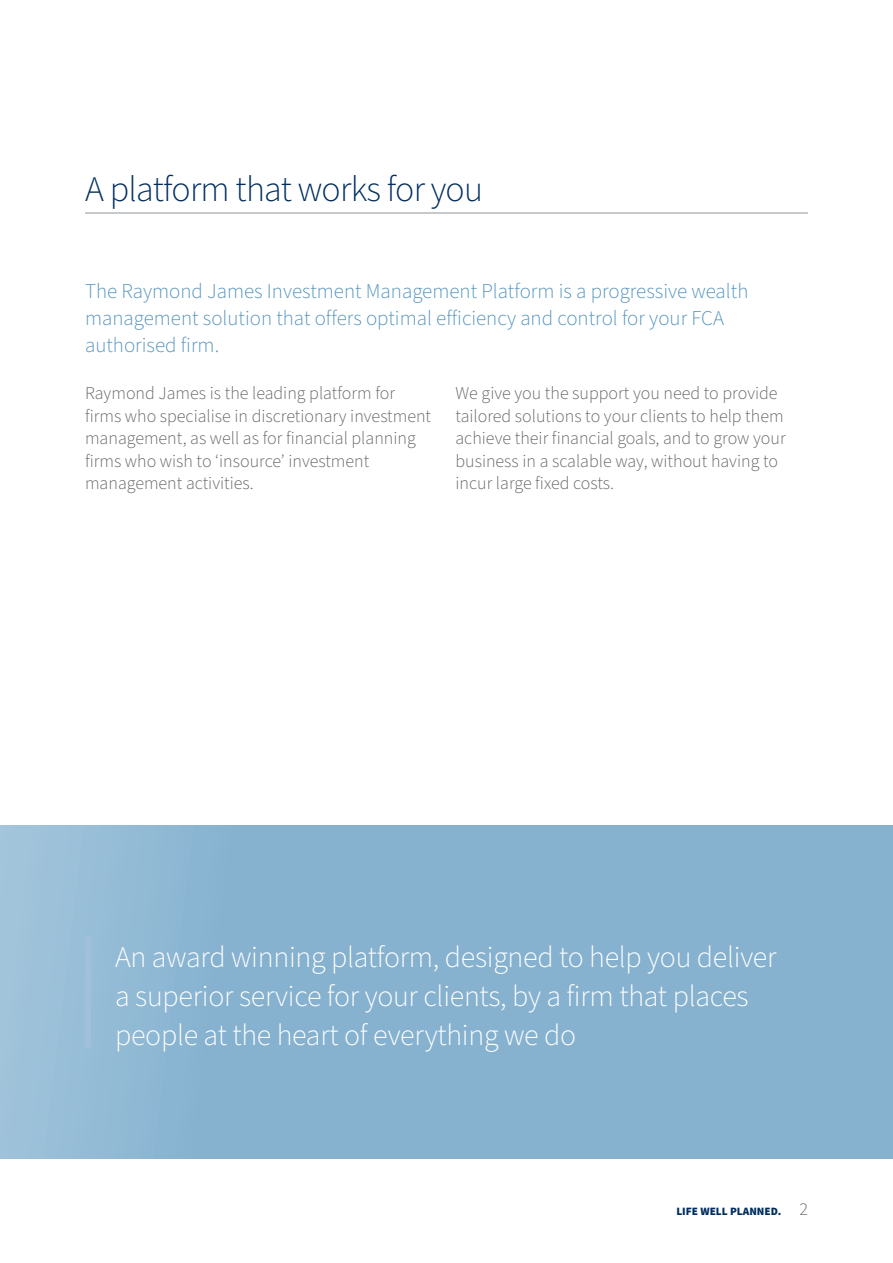
<style>
.page{position:relative;width:893px;height:1263px;background:#fff}
.page>*{position:absolute;margin:0;border:0;box-sizing:border-box;transform-origin:0 0}
.RJ_Header{font:300 36px "Source Sans Pro";letter-spacing:-.02em;color:#002e5e}
.Sub_head_1{font:300 30px/39px "Source Sans Pro";letter-spacing:-.01em;color:#fff}
.Body_Copy{font:300 21px/27px "Source Sans Pro";color:#5292bd}
.Body_Copy-2{font:300 18px/22.5px "Source Sans Pro";color:#636366}
.t1{font:900 11.25px "Source Sans Pro";color:#002e5e}
.s1{font-weight:300;font-size:18px;color:#636366}
</style>
<div class="page">
<hr style="left:85px;top:213px;width:723px;height:1px;background:#939598">
<div style="left:0;top:825px;width:893px;height:334px;background:linear-gradient(to right,#8fb8d4,#82afce)"></div>
<div style="left:0;top:825px;width:35px;height:333px;background:#a0c3da"></div>
<div style="left:85px;top:937px;width:6px;height:110px;background:#a1c0db"></div>
<p class="RJ_Header" style="left:85px;top:165px;width:400px">A platform that works for you</p>
<p class="Body_Copy" style="left:85px;top:278px;width:665px">The Raymond James Investment Management Platform is a progressive wealth management solution that offers optimal efficiency and control for your FCA authorised firm.</p>
<p class="Body_Copy-2" style="left:85px;top:382px;width:348px">Raymond James is the leading platform for firms who specialise in discretionary investment management, as well as for financial planning firms who wish to ‘insource’ investment management activities.</p>
<p class="Body_Copy-2" style="left:455px;top:382px;width:332px">We give you the support you need to provide tailored solutions to your clients to help them achieve their financial goals, and to grow your business in a scalable way, without having to incur large fixed costs.</p>
<p class="Sub_head_1" style="left:115px;top:939px;width:663px">An award winning platform, designed to help you deliver a superior service for your clients, by a firm that places people at the heart of everything we do</p>
<p class="t1" style="left:676px;top:1203px;width:133px">LIFE WELL PLANNED. <span class="s1">2</span></p>
</div>
